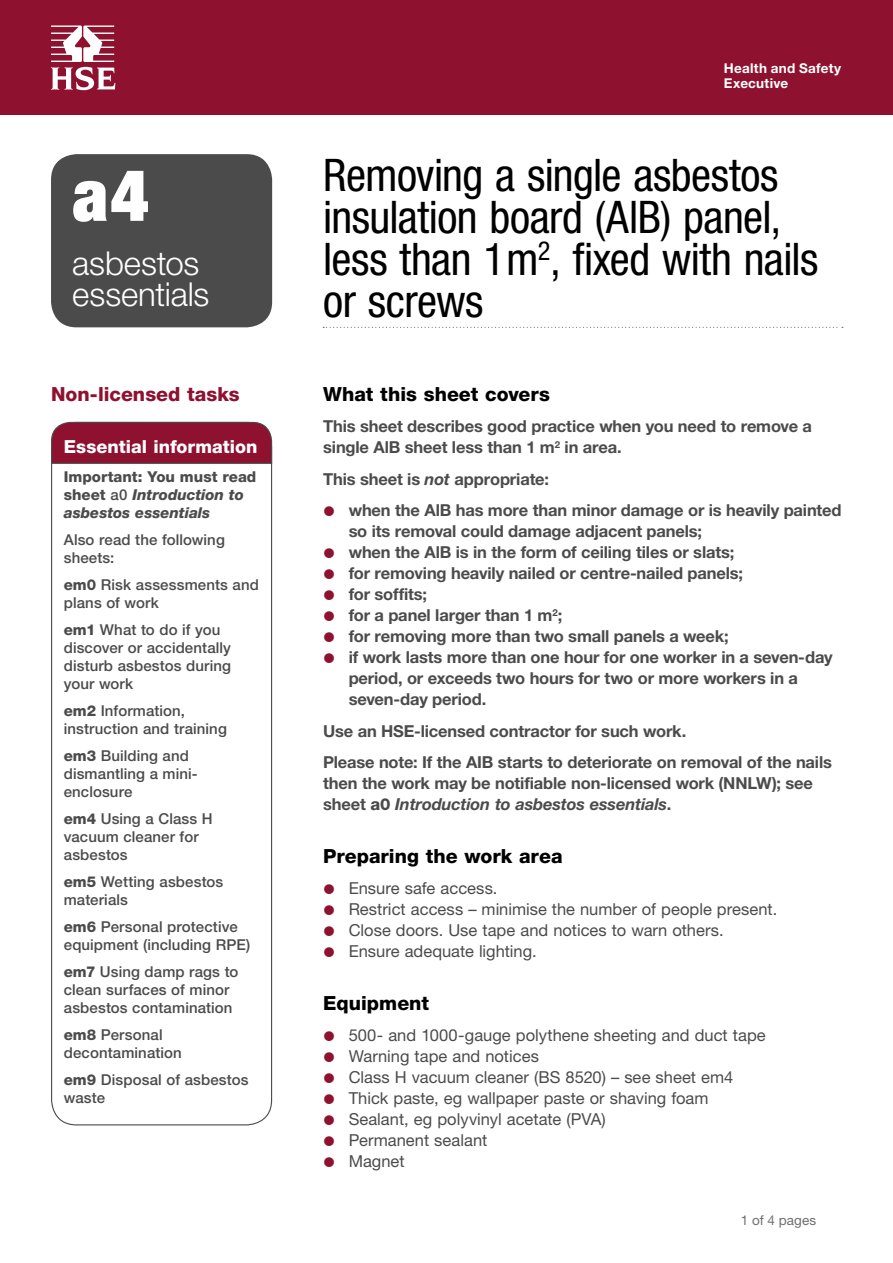
<style>
.page{position:relative;width:893px;height:1263px;background:#fff}
.page>*{position:absolute;margin:0;border:0;box-sizing:border-box;transform-origin:0 0}
.series_number{font:900 expanded 72px "Helvetica Neue LT";color:#fff}
.section_head{font:condensed 45px/42px "Helvetica Neue LT";letter-spacing:-.01em;color:#000}
.series_title{font:300 33px/31.5px "Helvetica Neue LT";letter-spacing:-.005em;color:#fff}
.A-head{font:800 19.5px "Helvetica Neue LT";color:#000}
.a-head2_red{font:800 19.5px "Helvetica Neue LT";color:#8e1230}
.a-head2_rev{font:800 18px "Helvetica Neue LT";color:#fff}
.bodytext{font:700 16.5px/21px "Helvetica Neue LT";letter-spacing:-.01em;color:#4b4b4b}
.t1{font:16.5px "Helvetica Neue LT";color:#4b4b4b}
.bodytext2_box{font:500 15px/18px "Helvetica Neue LT";letter-spacing:.005em;color:#4b4b4b}
.bodytext2_box-2{font:italic 800 15px/18px "Helvetica Neue LT";letter-spacing:-.005em;color:#4b4b4b}
.t2{font:700 13.5px/15px "Helvetica Neue LT";letter-spacing:.02em;color:#fff}
.t3{font:13.5px "Helvetica Neue LT";letter-spacing:.01em;color:#6f6f6f}
.s1{font-style:normal}
.s2{font-weight:500;font-style:normal}
.s3{font-weight:800}
.s4{font-style:italic}
</style>
<div class="page">
<div style="left:0;top:0;width:893px;height:115px;background:#8e1230"></div>
<svg style="left:51px;top:26px;width:64px;height:64px"></svg>
<div style="left:51px;top:154px;width:221px;height:173px;background:#4b4b4b;border-radius:26px"></div>
<svg style="left:323px;top:327px;width:520px;height:1px"></svg>
<svg style="left:51px;top:421px;width:222px;height:43px;background:#8d1e39"></svg>
<p class="series_number" style="left:72px;top:149px;width:78px">a4</p>
<p class="series_title" style="left:72px;top:247px;width:139px">asbestos essentials</p>
<p class="a-head2_red" style="left:51px;top:382px;width:190px">Non-licensed tasks</p>
<p class="a-head2_rev" style="left:64px;top:436px;width:195px">Essential information</p>
<p class="bodytext2_box-2" style="left:64px;top:467px;width:194px"><span class="s1">Important: You must read sheet</span> <span class="s2">a0</span> Introduction to asbestos essentials</p>
<p class="bodytext2_box" style="left:64px;top:530px;width:163px">Also read the following sheets:</p>
<p class="bodytext2_box" style="left:64px;top:575px;width:197px"><span class="s3">em0</span> Risk assessments and plans of work</p>
<p class="bodytext2_box" style="left:64px;top:620px;width:169px"><span class="s3">em1</span> What to do if you discover or accidentally disturb asbestos during your work</p>
<p class="bodytext2_box" style="left:64px;top:701px;width:165px"><span class="s3">em2</span> Information, instruction and training</p>
<p class="bodytext2_box" style="left:64px;top:746px;width:135px"><span class="s3">em3</span> Building and dismantling a mini&shy;enclosure</p>
<p class="bodytext2_box" style="left:64px;top:809px;width:151px"><span class="s3">em4</span> Using a Class H vacuum cleaner for asbestos</p>
<p class="bodytext2_box" style="left:64px;top:872px;width:161px"><span class="s3">em5</span> Wetting asbestos materials</p>
<p class="bodytext2_box" style="left:64px;top:917px;width:188px"><span class="s3">em6</span> Personal protective equipment (including RPE)</p>
<p class="bodytext2_box" style="left:64px;top:962px;width:176px"><span class="s3">em7</span> Using damp rags to clean surfaces of minor asbestos contamination</p>
<p class="bodytext2_box" style="left:64px;top:1025px;width:120px"><span class="s3">em8</span> Personal decontamination</p>
<p class="bodytext2_box" style="left:64px;top:1070px;width:186px"><span class="s3">em9</span> Disposal of asbestos waste</p>
<p class="t2" style="left:724px;top:60px;width:119px">Health and Safety<br>Executive</p>
<p class="section_head" style="left:323px;top:154px;width:497px">Removing a single asbestos insulation board (AlB) panel, less than 1m<sup>2</sup>, fixed with nails or screws</p>
<p class="A-head" style="left:323px;top:382px;width:228px">What this sheet covers</p>
<p class="bodytext" style="left:323px;top:416px;width:490px">This sheet describes good practice when you need to remove a single AlB sheet less than 1 m<sup>2</sup> in area.</p>
<p class="bodytext" style="left:323px;top:468px;width:227px">This sheet is <span class="s4">not</span> appropriate:</p>
<p class="bodytext" style="left:349px;top:500px;width:494px">when the AlB has more than minor damage or is heavily painted so its removal could damage adjacent panels;</p>
<p class="bodytext" style="left:349px;top:542px;width:387px">when the AlB is in the form of ceiling tiles or slats;</p>
<p class="bodytext" style="left:349px;top:563px;width:396px">for removing heavily nailed or centre-nailed panels;</p>
<p class="bodytext" style="left:349px;top:584px;width:80px">for soffits;</p>
<p class="bodytext" style="left:349px;top:605px;width:215px">for a panel larger than 1 m<sup>2</sup>;</p>
<p class="bodytext" style="left:349px;top:626px;width:382px">for removing more than two small panels a week;</p>
<p class="bodytext" style="left:349px;top:647px;width:485px">if work lasts more than one hour for one worker in a seven-day period, or exceeds two hours for two or more workers in a seven-day period.</p>
<p class="bodytext" style="left:323px;top:720px;width:365px">Use an HSE-licensed contractor for such work.</p>
<p class="bodytext" style="left:323px;top:752px;width:510px">Please note: If the AIB starts to deteriorate on removal of the nails then the work may be notifiable non-licensed work (NNLW); see sheet <span class="s3">a0</span> <span class="s4">Introduction to asbestos essentials</span>.</p>
<p class="A-head" style="left:323px;top:844px;width:241px">Preparing the work area</p>
<p class="t1" style="left:349px;top:879px;width:150px">Ensure safe access.</p>
<p class="t1" style="left:349px;top:900px;width:430px">Restrict access – minimise the number of people present.</p>
<p class="t1" style="left:349px;top:921px;width:376px">Close doors. Use tape and notices to warn others.</p>
<p class="t1" style="left:349px;top:942px;width:189px">Ensure adequate lighting.</p>
<p class="A-head" style="left:323px;top:991px;width:107px">Equipment</p>
<p class="t1" style="left:349px;top:1026px;width:419px">500- and 1000-gauge polythene sheeting and duct tape</p>
<p class="t1" style="left:349px;top:1047px;width:192px">Warning tape and notices</p>
<p class="t1" style="left:349px;top:1068px;width:386px">Class H vacuum cleaner (BS 8520) – see sheet em4</p>
<p class="t1" style="left:349px;top:1089px;width:361px">Thick paste, eg wallpaper paste or shaving foam</p>
<p class="t1" style="left:349px;top:1110px;width:259px">Sealant, eg polyvinyl acetate (PVA)</p>
<p class="t1" style="left:349px;top:1131px;width:140px">Permanent sealant</p>
<p class="t1" style="left:349px;top:1152px;width:57px">Magnet</p>
<p class="t3" style="left:741px;top:1212px;width:77px">1 of 4 pages</p>
</div>
